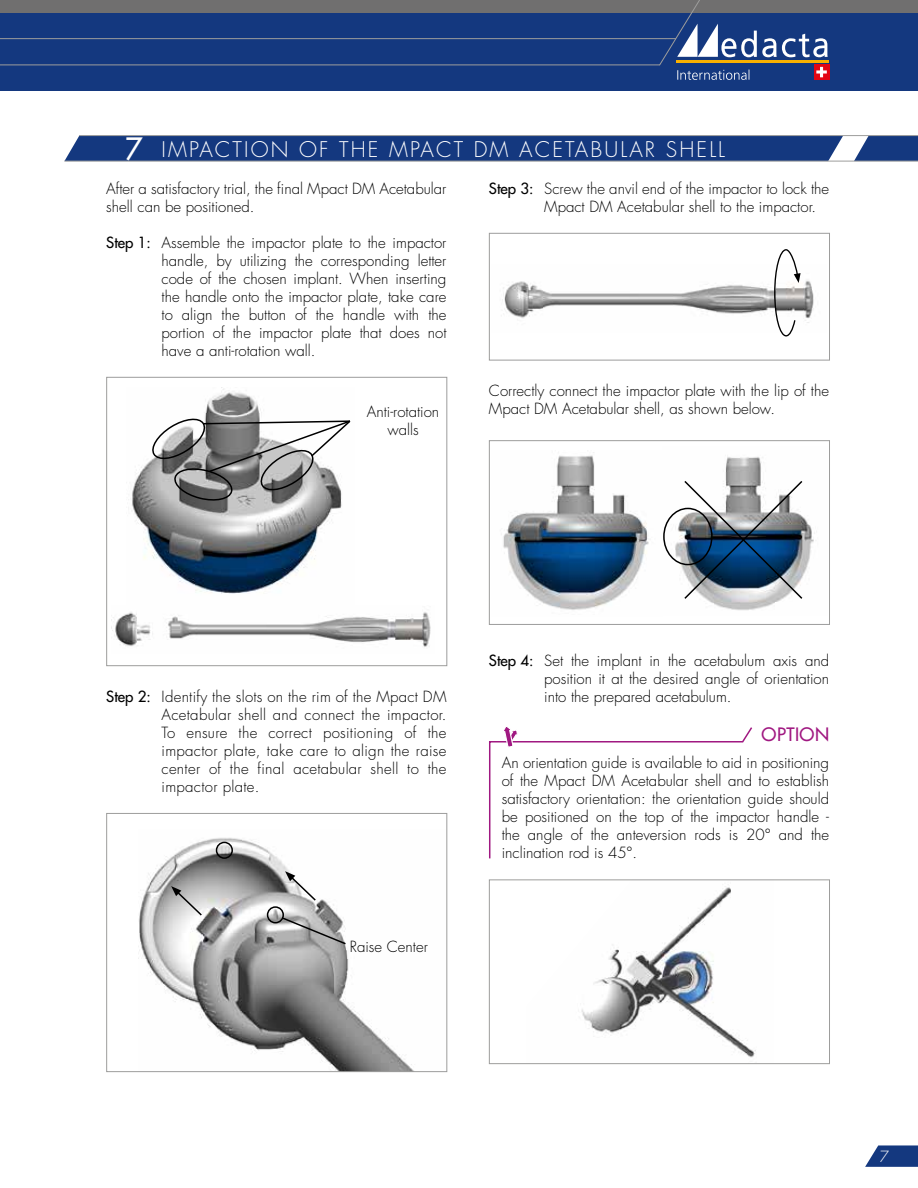
<style>
.page{position:relative;width:918px;height:1188px;background:#fff}
.page>*{position:absolute;margin:0;border:0;box-sizing:border-box;transform-origin:0 0}
.t1{font:300 21px "Futura Std";letter-spacing:.1em;color:#fff}
.t2{font:500 18px "Futura Std";letter-spacing:.025em;color:#a01881}
.t3{font:300 15px/18px "Futura Std";color:#000;text-align:justify}
.t4{font:300 15px "Futura Std";color:#fff}
.s1{font-weight:500;font-size:30px}
.s2{font-weight:500}
</style>
<div class="page">
<svg style="left:865px;top:1145px;width:53px;height:22px"></svg>
<div style="left:0;top:13px;width:918px;height:78px;background:#14387f"></div>
<div style="left:0;top:0;width:918px;height:13px;background:#706f6f"></div>
<hr style="left:0;top:38px;width:676px;height:1px;background:#9d9d9c">
<hr style="left:0;top:65px;width:660px;height:1px;background:#9d9d9c">
<hr style="left:676px;top:60px;width:153px;height:2px;background:#f9b000">
<div style="left:814px;top:65px;width:15px;height:15px;background:#e30613"></div>
<svg style="left:659px;top:0;width:169px;height:80px"></svg>
<img style="left:111px;top:612px;width:320px;height:35px">
<img style="left:131px;top:387px;width:211px;height:207px">
<svg style="left:150px;top:415px;width:201px;height:87px"></svg>
<div style="left:106px;top:377px;width:341px;height:289px;border:1px solid #9d9d9c"></div>
<img style="left:139px;top:838px;width:274px;height:232px">
<div style="left:106px;top:813px;width:341px;height:259px;border:1px solid #9d9d9c"></div>
<svg style="left:64px;top:136px;width:779px;height:25px;background:#1b3d81"></svg>
<svg style="left:854px;top:136px;width:64px;height:25px;background:#31508d"></svg>
<hr style="left:79px;top:135px;width:839px;height:1px;background:#9d9d9c">
<hr style="left:64px;top:161px;width:854px;height:1px;background:#9d9d9c">
<img style="left:502px;top:280px;width:312px;height:43px">
<div style="left:489px;top:233px;width:341px;height:127px;border:1px solid #9d9d9c"></div>
<img style="left:503px;top:452px;width:146px;height:158px">
<img style="left:663px;top:457px;width:152px;height:153px">
<svg style="left:683px;top:479px;width:121px;height:121px"></svg>
<div style="left:663px;top:508px;width:50px;height:57px;border:2px solid #000;border-radius:50%"></div>
<div style="left:489px;top:440px;width:341px;height:185px;border:1px solid #9d9d9c"></div>
<img style="left:581px;top:886px;width:175px;height:172px">
<div style="left:489px;top:879px;width:341px;height:185px;border:1px solid #9d9d9c"></div>
<div style="left:216px;top:842px;width:17px;height:17px;border:2px solid #000;border-radius:50%"></div>
<div style="left:267px;top:906px;width:17px;height:17px;border:2px solid #000;border-radius:50%"></div>
<svg style="left:281px;top:916px;width:66px;height:30px;background:#a7a7a7"></svg>
<svg style="left:171px;top:886px;width:32px;height:31px"></svg>
<svg style="left:285px;top:871px;width:32px;height:31px"></svg>
<svg style="left:489px;top:727px;width:264px;height:132px"></svg>
<svg style="left:773px;top:249px;width:28px;height:88px"></svg>
<h1 class="t1" style="left:125px;top:136px;width:601px"><span class="s1">7</span> IMPACTION OF THE MPACT DM ACETABULAR SHELL</h1>
<p class="t3" style="left:544px;top:180px;width:286px;text-indent:-55px"><span class="s2">Step 3:</span> Screw the anvil end of the impactor to lock the<br>Mpact DM Acetabular shell to the impactor.</p>
<p class="t3" style="left:106px;top:180px;width:342px">After a satisfactory trial, the final Mpact DM Acetabular shell can be positioned.</p>
<p class="t3" style="left:162px;top:234px;width:286px;text-indent:-55px"><span class="s2">Step 1:</span> Assemble the impactor plate to the impactor handle, by utilizing the corresponding letter code of the chosen implant. When inserting the handle onto the impactor plate, take care to align the button of the handle with the portion of the impactor plate that does not have a anti-rotation wall.</p>
<p class="t3" style="left:367px;top:403px;width:74px;text-align:center">Anti-rotation walls</p>
<p class="t3" style="left:489px;top:382px;width:342px">Correctly connect the impactor plate with the lip of the<br>Mpact DM Acetabular shell, as shown below.</p>
<p class="t3" style="left:162px;top:688px;width:286px;text-indent:-55px"><span class="s2">Step 2:</span> Identify the slots on the rim of the Mpact DM Acetabular shell and connect the impactor.<br>To ensure the correct positioning of the impactor plate, take care to align the raise center of the final acetabular shell to the impactor plate.</p>
<p class="t3" style="left:350px;top:938px;width:80px">Raise Center</p>
<p class="t3" style="left:544px;top:652px;width:286px;text-indent:-55px"><span class="s2">Step 4:</span> Set the implant in the acetabulum axis and position it at the desired angle of orientation into the prepared acetabulum.</p>
<p class="t2" style="left:762px;top:724px;width:69px">OPTION</p>
<p class="t3" style="left:502px;top:754px;width:329px">An orientation guide is available to aid in positioning of the Mpact DM Acetabular shell and to establish satisfactory orientation: the orientation guide should be positioned on the top of the impactor handle - the angle of the anteversion rods is 20° and the inclination rod is 45°.</p>
<p class="t4" style="left:880px;top:1148px;width:11px">7</p>
</div>
